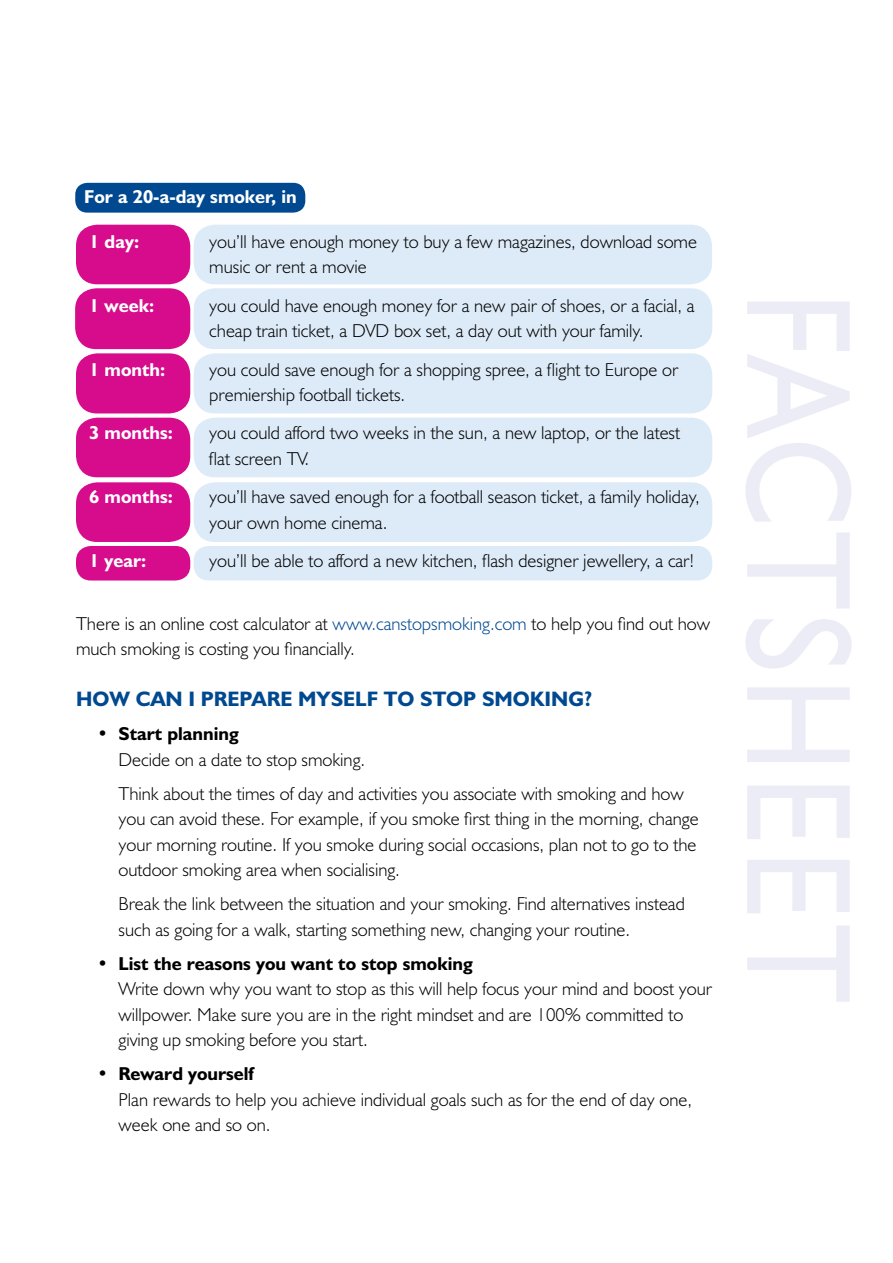
<style>
.page{position:relative;width:893px;height:1263px;background:#fff}
.page>*{position:absolute;margin:0;border:0;box-sizing:border-box;transform-origin:0 0}
.t1{font:700 21px "Humanist 521 BT";color:#004990}
.t2{font:300 18.75px/25.5px "Humanist 521 BT";color:#000}
.t3{font:700 18.75px "Humanist 521 BT";color:#fff}
.s1{color:#004990}
.s2{font-weight:700}
</style>
<div class="page">
<div style="left:75px;top:183px;width:230px;height:30px;background:#004990;border-radius:12px"></div>
<div style="left:194px;top:225px;width:518px;height:59px;background:#ddebf8;border-radius:21px"></div>
<div style="left:76px;top:225px;width:114px;height:59px;background:#d60c8c;border-radius:21px"></div>
<div style="left:194px;top:288px;width:518px;height:61px;background:#ddebf8;border-radius:21px"></div>
<div style="left:75px;top:288px;width:115px;height:61px;background:#d60c8c;border-radius:21px"></div>
<div style="left:194px;top:353px;width:518px;height:60px;background:#ddebf8;border-radius:21px"></div>
<div style="left:76px;top:353px;width:114px;height:60px;background:#d60c8c;border-radius:21px"></div>
<div style="left:194px;top:418px;width:518px;height:59px;background:#ddebf8;border-radius:21px"></div>
<div style="left:76px;top:418px;width:114px;height:59px;background:#d60c8c;border-radius:21px"></div>
<div style="left:194px;top:482px;width:518px;height:60px;background:#ddebf8;border-radius:21px"></div>
<div style="left:76px;top:482px;width:114px;height:60px;background:#d60c8c;border-radius:21px"></div>
<div style="left:194px;top:546px;width:518px;height:34px;background:#ddebf8;border-radius:15px"></div>
<div style="left:76px;top:546px;width:114px;height:34px;background:#d60c8c;border-radius:15px"></div>
<h2 class="t3" style="left:84px;top:185px;width:214px">For a 20-a-day smoker, in</h2>
<p class="t3" style="left:89px;top:230px;width:51px">1 day:</p>
<p class="t2" style="left:209px;top:228px;width:489px">you’ll have enough money to buy a few magazines, download some music or rent a movie</p>
<p class="t3" style="left:89px;top:294px;width:66px">1 week:</p>
<p class="t2" style="left:209px;top:292px;width:487px">you could have enough money for a new pair of shoes, or a facial, a cheap train ticket, a DVD box set, a day out with your family.</p>
<p class="t3" style="left:89px;top:357px;width:77px">1 month:</p>
<p class="t2" style="left:209px;top:356px;width:470px">you could save enough for a shopping spree, a flight to Europe or premiership football tickets.</p>
<p class="t3" style="left:89px;top:421px;width:85px">3 months:</p>
<p class="t2" style="left:209px;top:420px;width:472px">you could afford two weeks in the sun, a new laptop, or the latest flat screen TV.</p>
<p class="t3" style="left:89px;top:485px;width:85px">6 months:</p>
<p class="t2" style="left:209px;top:483px;width:492px">you’ll have saved enough for a football season ticket, a family holiday, your own home cinema.</p>
<p class="t3" style="left:89px;top:549px;width:59px">1 year:</p>
<p class="t2" style="left:209px;top:547px;width:486px">you’ll be able to afford a new kitchen, flash designer jewellery, a car!</p>
<p class="t2" style="left:76px;top:610px;width:636px">There is an online cost calculator at <span class="s1">www.canstopsmoking.com</span> to help you find out how much smoking is costing you financially.</p>
<p class="t1" style="left:76px;top:686px;width:518px">HOW CAN I PREPARE MYSELF TO STOP SMOKING?</p>
<p class="t2" style="left:119px;top:720px;width:248px;text-indent:-21px"><span class="s2">• Start planning<br></span>Decide on a date to stop smoking.</p>
<p class="t2" style="left:119px;top:780px;width:582px">Think about the times of day and activities you associate with smoking and how you can avoid these. For example, if you smoke first thing in the morning, change your morning routine. If you smoke during social occasions, plan not to go to the outdoor smoking area when socialising.</p>
<p class="t2" style="left:119px;top:890px;width:568px">Break the link between the situation and your smoking. Find alternatives instead such as going for a walk, starting something new, changing your routine.</p>
<p class="t2" style="left:119px;top:950px;width:595px;text-indent:-21px"><span class="s2">• List the reasons you want to stop smoking<br></span>Write down why you want to stop as this will help focus your mind and boost your willpower. Make sure you are in the right mindset and are 100% committed to giving up smoking before you start.</p>
<p class="t2" style="left:119px;top:1061px;width:575px;text-indent:-21px"><span class="s2">• Reward yourself<br></span>Plan rewards to help you achieve individual goals such as for the end of day one, week one and so on.</p>
</div>
